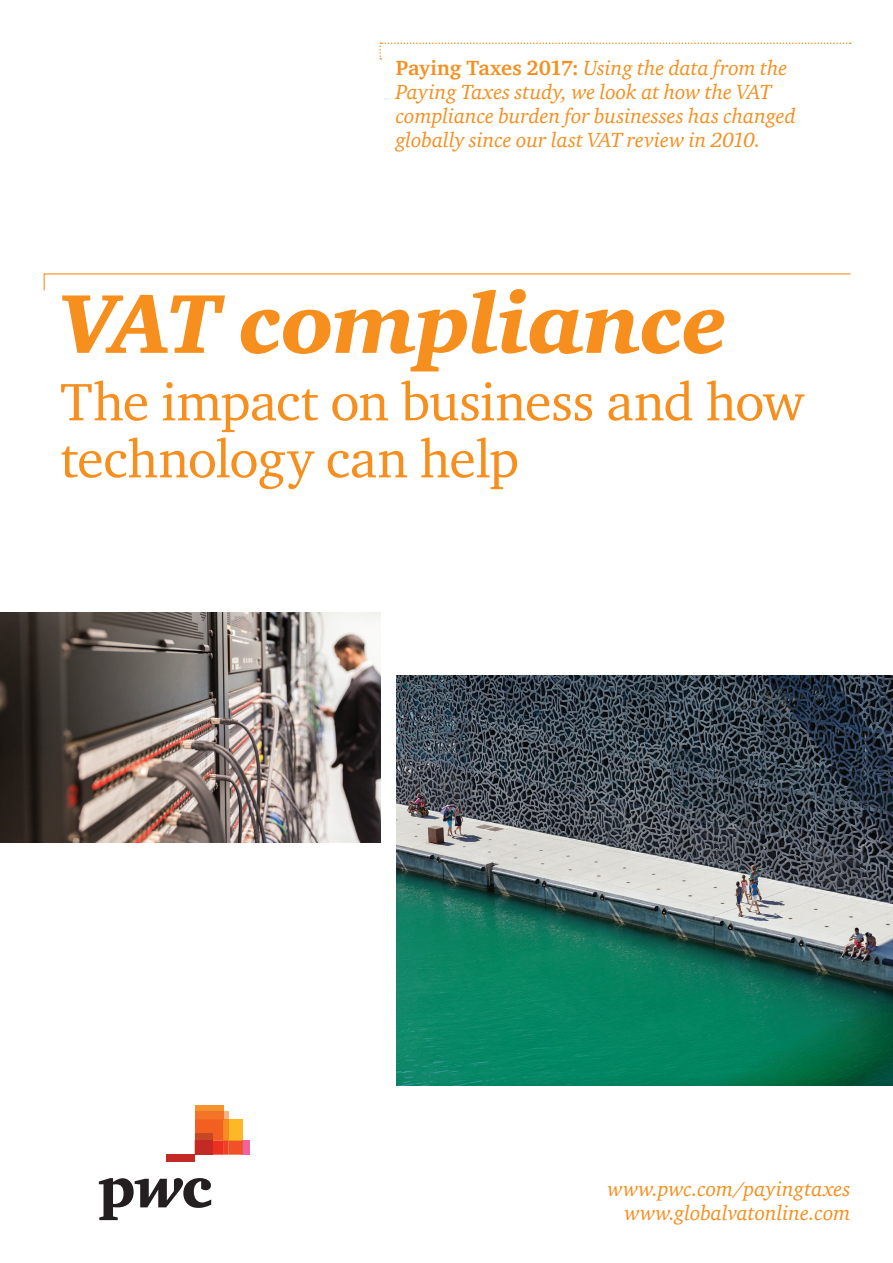
<style>
.page{position:relative;width:893px;height:1263px;background:#fff}
.page>*{position:absolute;margin:0;border:0;box-sizing:border-box;transform-origin:0 0}
.t1{font:italic 900 85.5px "ITC Charter Com";letter-spacing:-.01em;color:#f68f1e}
.t2{font:54px/57px "ITC Charter Com";letter-spacing:-.015em;color:#f68f1e}
.t3{font:italic 21px/24px "ITC Charter Com";color:#f68f1e;text-align:right}
.s1{font-weight:700;font-style:normal}
</style>
<div class="page">
<div style="left:243px;top:1140px;width:7px;height:15px;background:#f0639e"></div>
<div style="left:223px;top:1111px;width:6px;height:8px;background:#f9b281"></div>
<div style="left:195px;top:1105px;width:28px;height:6px;background:#f7932e"></div>
<div style="left:195px;top:1111px;width:28px;height:8px;background:#f37428"></div>
<svg style="left:195px;top:1119px;width:48px;height:36px"></svg>
<div style="left:195px;top:1133px;width:18px;height:7px;background:#c54825"></div>
<div style="left:195px;top:1140px;width:18px;height:15px;background:#c32a25"></div>
<div style="left:167px;top:1155px;width:28px;height:7px;background:#c32a25"></div>
<svg style="left:99px;top:1178px;width:112px;height:42px"></svg>
<img style="left:396px;top:675px;width:497px;height:410px">
<img style="left:0;top:612px;width:380px;height:231px">
<svg style="left:43px;top:273px;width:808px;height:18px"></svg>
<svg style="left:379px;top:43px;width:472px;height:17px"></svg>
<p class="t3" style="left:396px;top:56px;width:402px;text-align:left"><span class="s1">Paying Taxes 2017:</span> Using the data from the Paying Taxes study, we look at how the VAT compliance burden for businesses has changed globally since our last VAT review in 2010.</p>
<h1 class="t1" style="left:60px;top:271px;width:668px">VAT compliance</h1>
<h2 class="t2" style="left:60px;top:373px;width:746px">The impact on business and how technology can help</h2>
<p class="t3" style="left:608px;top:1176px;width:244px">www.pwc.com/payingtaxes www.globalvatonline.com</p>
</div>
